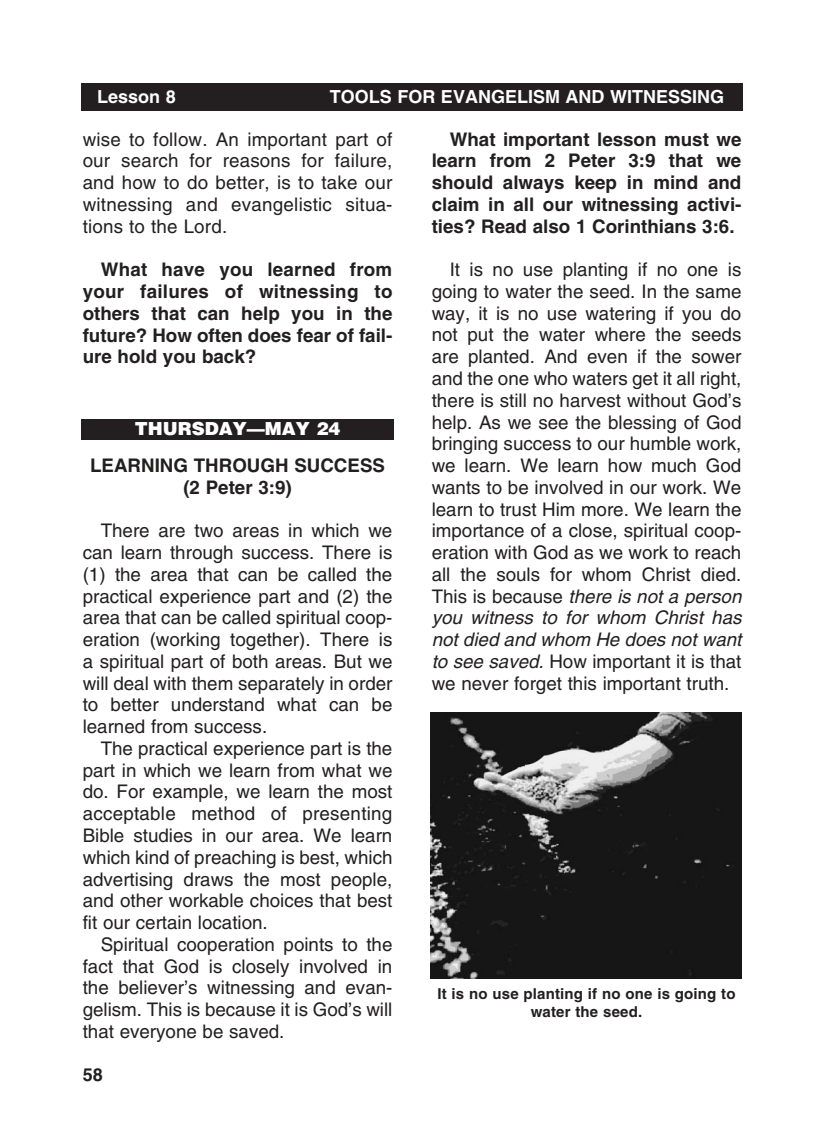
<style>
.page{position:relative;width:824px;height:1148px;background:#fff}
.page>*{position:absolute;margin:0;border:0;box-sizing:border-box;transform-origin:0 0}
._1-Body{font:18.75px/21.8px "Helvetica";color:#231f20;text-align:justify}
._2-Body_bold{font:700 18.75px/21.8px "Helvetica";color:#231f20;text-align:justify}
._5-subheads{font:700 18.75px/21.8px "Helvetica";color:#231f20;text-align:center}
.t1{font:700 18px "Helvetica";color:#fff}
.t2{font:900 18px "Helvetica";color:#fff}
.t3{font:700 18px "Helvetica";color:#231f20}
._8-captions{font:700 15px/18px "Helvetica";letter-spacing:.01em;color:#231f20;text-align:center}
.s1{font-style:italic}
</style>
<div class="page">
<div style="left:81px;top:84px;width:661px;height:27px;background:#231f20"></div>
<div style="left:81px;top:419px;width:313px;height:20px;background:#231f20"></div>
<img style="left:430px;top:713px;width:311px;height:265px">
<p class="t1" style="left:97px;top:86px;width:80px">Lesson 8</p>
<p class="t1" style="left:330px;top:86px;width:25px">Tools</p>
<p class="t1" style="left:397px;top:86px;width:13px">for</p>
<p class="t1" style="left:441px;top:86px;width:25px">Evangelism</p>
<p class="t1" style="left:565px;top:86px;width:14px">and</p>
<p class="t1" style="left:610px;top:86px;width:29px">Witnessing</p>
<p class="_1-Body" style="left:83px;top:128px;width:311px">wise to follow. An important part of our search for reasons for failure, and how to do better, is to take our witnessing and evangelistic situa&shy;tions to the Lord.</p>
<p class="_2-Body_bold" style="left:83px;top:258px;width:311px;text-indent:18px">What have you learned from your failures of witnessing to others that can help you in the future? How often does fear of fail&shy;ure hold you back?</p>
<p class="_2-Body_bold" style="left:431px;top:128px;width:311px;text-indent:18px">What important lesson must we learn from 2 Peter 3:9 that we should always keep in mind and claim in all our witnessing activi&shy;ties? Read also 1 Corinthians 3:6.</p>
<p class="_1-Body" style="left:431px;top:259px;width:311px;text-align:left;text-indent:18px">It is no use planting if no one is going to water the seed. In the same way, it is no use watering if you do not put the water where the seeds are planted. And even if the sower and the one who waters get it all right, there is still no harvest without God’s help. As we see the blessing of God bringing success to our humble work, we learn. We learn how much God wants to be involved in our work. We learn to trust Him more. We learn the importance of a close, spiritual coop&shy;eration with God as we work to reach all the souls for whom Christ died.<br>This is because <span class="s1">there is not a person you witness to for whom Christ has not died and whom He does not want to see saved.</span> How important it is that we never forget this important truth.</p>
<p class="t2" style="left:135px;top:417px;width:207px">THURSDAY—MAY 24</p>
<p class="_5-subheads" style="left:90px;top:454px;width:296px">LEARNING THROUGH SUCCESS (2 Peter 3:9)</p>
<p class="_1-Body" style="left:83px;top:520px;width:311px;text-indent:18px">There are two areas in which we can learn through success. There is (1) the area that can be called the practical experience part and (2) the area that can be called spiritual coop&shy;eration (working together). There is a spiritual part of both areas. But we will deal with them separately in order to better understand what can be learned from success.</p>
<p class="_1-Body" style="left:83px;top:737px;width:311px;text-indent:18px">The practical experience part is the part in which we learn from what we do. For example, we learn the most acceptable method of presenting Bible studies in our area. We learn which kind of preaching is best, which advertising draws the most people, and other workable choices that best fit our certain location.</p>
<p class="_1-Body" style="left:83px;top:933px;width:311px;text-indent:18px">Spiritual cooperation points to the fact that God is closely involved in the believer’s witnessing and evan&shy;gelism. This is because it is God’s will that everyone be saved.</p>
<p class="_8-captions" style="left:437px;top:985px;width:300px">It is no use planting if no one is going to water the seed.</p>
<p class="t3" style="left:83px;top:1063px;width:22px">58</p>
</div>
